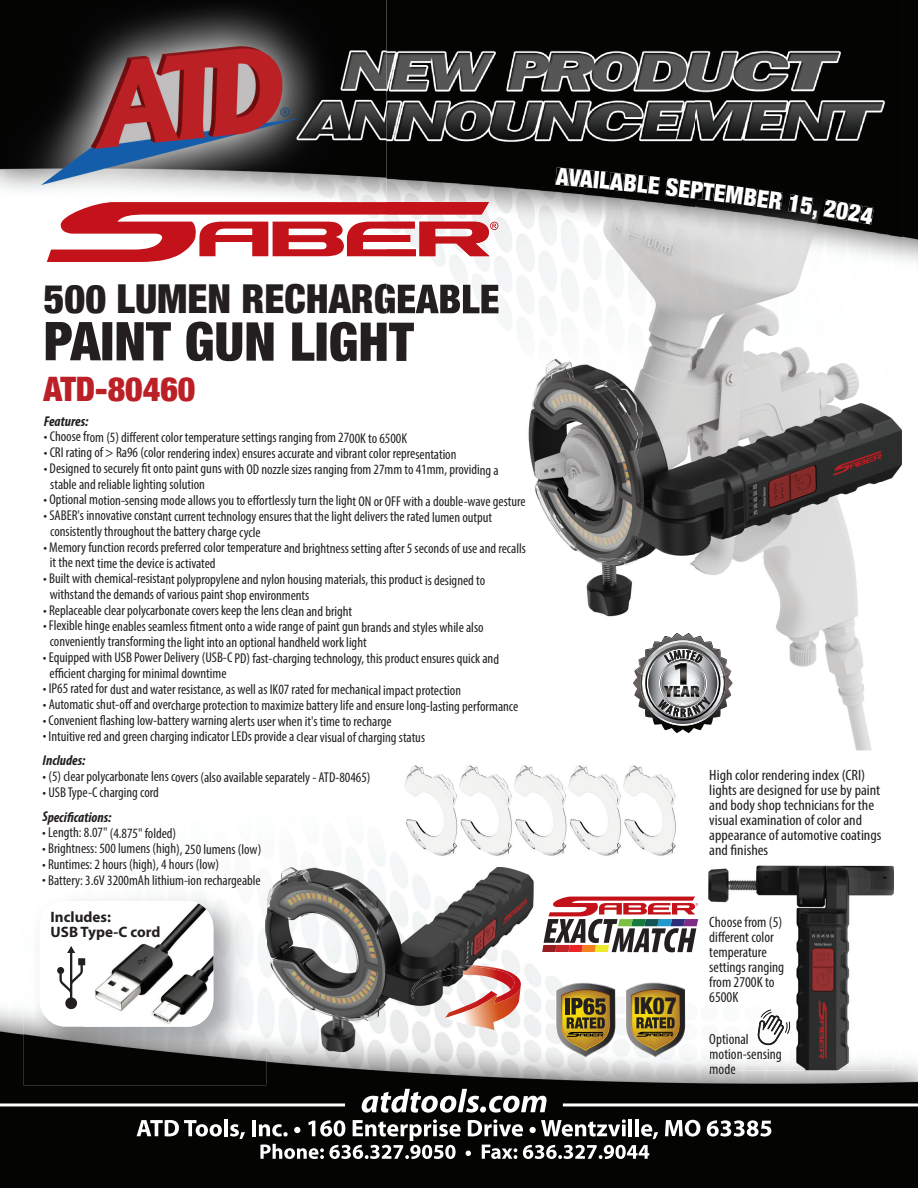
<style>
.page{position:relative;width:918px;height:1188px;background:#fff}
.page>*{position:absolute;margin:0;border:0;box-sizing:border-box;transform-origin:0 0}
.t1{font:900 condensed 53.55px "Helvetica Neue";color:#231f20}
.t2{font:900 condensed 39.9px "Helvetica Neue";color:#231f20}
.t3{font:900 condensed 33.75px "Helvetica Neue";color:#bc2027}
.t4{font:900 condensed 24.3px "Helvetica Neue";color:#fff}
.t5{font:900 condensed 24.3px "Helvetica Neue";color:#fdfdfd}
.t6{font:900 condensed 24.3px "Helvetica Neue";color:#fbfbfc}
.t7{font:900 condensed 23.4px "Helvetica Neue";color:#231f20}
.t8{font:700 15.15px/15.1px "Myriad Pro";color:#231f20}
.t9{font:condensed 15px/15px "Myriad Pro";color:#231f20;scale:1.07 1}
.t10{font:condensed 15px/15px "Myriad Pro";color:#231f20}
.t11{font:condensed 14.25px/15.1px "Myriad Pro";letter-spacing:-.005em;color:#231f20}
.t12{font:italic 700 condensed 14.25px "Myriad Pro";color:#231f20}
.s1{color:#fdfefe}
.s2{color:#fff}
.s3{color:#fcfdfd}
.s4{color:#fcfcfc}
.s5{color:#f7f8f7}
.s6{color:#fdfdfd}
</style>
<div class="page">
<img style="left:0;top:0;width:918px;height:1188px">
<hr style="left:0;top:1103px;width:345px;height:3px;background:#fff">
<hr style="left:563px;top:1103px;width:355px;height:3px;background:#fff">
<svg style="left:362px;top:1089px;width:117px;height:24px"></svg>
<div style="left:480px;top:1106px;width:6px;height:7px;background:#fff;border-radius:50%"></div>
<svg style="left:489px;top:1096px;width:58px;height:17px"></svg>
<svg style="left:137px;top:1120px;width:85px;height:17px"></svg>
<hr style="left:224px;top:1119px;width:4px;height:17px;background:#fff">
<svg style="left:230px;top:1124px;width:15px;height:15px"></svg>
<hr style="left:252px;top:1120px;width:4px;height:16px;background:#fff">
<svg style="left:665px;top:1120px;width:35px;height:17px"></svg>
<svg style="left:707px;top:1120px;width:64px;height:17px"></svg>
<svg style="left:259px;top:1119px;width:399px;height:40px"></svg>
<img style="left:23px;top:886px;width:243px;height:199px">
<div style="left:39px;top:901px;width:174px;height:126px;background:#fff;border-radius:27px"></div>
<img style="left:85px;top:901px;width:128px;height:126px">
<svg style="left:57px;top:946px;width:28px;height:63px"></svg>
<svg style="left:555px;top:983px;width:60px;height:75px;background:#968556"></svg>
<svg style="left:625px;top:983px;width:60px;height:74px"></svg>
<img style="left:708px;top:865px;width:186px;height:206px">
<img style="left:710px;top:917px;width:72px;height:12px">
<img style="left:710px;top:932px;width:64px;height:11px">
<img style="left:710px;top:948px;width:57px;height:12px">
<img style="left:710px;top:963px;width:74px;height:12px">
<img style="left:709px;top:977px;width:66px;height:11px">
<img style="left:710px;top:992px;width:28px;height:11px">
<img style="left:710px;top:1034px;width:39px;height:13px">
<img style="left:710px;top:1050px;width:72px;height:12px">
<img style="left:710px;top:1064px;width:25px;height:6px">
<svg style="left:758px;top:1010px;width:33px;height:35px"></svg>
<img style="left:387px;top:0;width:515px;height:750px">
<img style="left:555px;top:167px;width:15px;height:19px">
<img style="left:569px;top:169px;width:10px;height:18px">
<svg style="left:568px;top:168px;width:2px;height:18px"></svg>
<img style="left:579px;top:169px;width:15px;height:19px">
<img style="left:579px;top:170px;width:3px;height:17px">
<img style="left:593px;top:171px;width:6px;height:17px">
<img style="left:600px;top:171px;width:11px;height:19px">
<img style="left:609px;top:172px;width:16px;height:19px">
<svg style="left:609px;top:172px;width:2px;height:18px"></svg>
<img style="left:624px;top:174px;width:25px;height:19px">
<img style="left:648px;top:176px;width:12px;height:19px">
<img style="left:665px;top:178px;width:14px;height:19px">
<img style="left:679px;top:180px;width:12px;height:18px">
<img style="left:690px;top:181px;width:14px;height:19px">
<img style="left:702px;top:182px;width:13px;height:19px">
<img style="left:714px;top:184px;width:12px;height:18px">
<img style="left:725px;top:185px;width:19px;height:20px">
<img style="left:744px;top:188px;width:14px;height:18px">
<img style="left:757px;top:189px;width:12px;height:19px">
<img style="left:769px;top:191px;width:14px;height:19px">
<img style="left:788px;top:194px;width:10px;height:18px">
<img style="left:800px;top:196px;width:13px;height:19px">
<svg style="left:812px;top:210px;width:5px;height:10px"></svg>
<img style="left:823px;top:200px;width:14px;height:18px">
<img style="left:835px;top:201px;width:15px;height:20px">
<img style="left:633px;top:633px;width:100px;height:100px">
<img style="left:640px;top:675px;width:86px;height:51px">
<img style="left:636px;top:634px;width:95px;height:41px">
<img style="left:643px;top:642px;width:80px;height:36px">
<img style="left:647px;top:647px;width:72px;height:72px">
<svg style="left:647px;top:648px;width:71px;height:71px;background:#8c8c8d"></svg>
<svg style="left:47px;top:202px;width:451px;height:60px"></svg>
<img style="left:387px;top:433px;width:20px;height:13px">
<img style="left:387px;top:448px;width:69px;height:14px">
<img style="left:387px;top:464px;width:112px;height:14px">
<img style="left:387px;top:496px;width:138px;height:13px">
<img style="left:387px;top:512px;width:105px;height:13px">
<img style="left:387px;top:543px;width:139px;height:13px">
<img style="left:387px;top:575px;width:98px;height:13px">
<img style="left:387px;top:622px;width:97px;height:13px">
<img style="left:387px;top:653px;width:112px;height:14px">
<img style="left:387px;top:685px;width:73px;height:13px">
<img style="left:387px;top:700px;width:131px;height:14px">
<svg style="left:387px;top:716px;width:5px;height:13px"></svg>
<img style="left:387px;top:732px;width:38px;height:13px">
<img style="left:387px;top:284px;width:112px;height:30px">
<img style="left:387px;top:361px;width:27px;height:1px">
<img style="left:387px;top:322px;width:27px;height:39px">
<svg style="left:542px;top:897px;width:156px;height:55px"></svg>
<img style="left:399px;top:760px;width:284px;height:100px">
<img style="left:265px;top:867px;width:269px;height:185px">
<img style="left:265px;top:886px;width:1px;height:166px">
<img style="left:410px;top:965px;width:112px;height:39px">
<img style="left:445px;top:986px;width:76px;height:44px">
<img style="left:412px;top:967px;width:104px;height:29px">
<svg style="left:848px;top:204px;width:26px;height:21px"></svg>
<h2 class="t2" style="left:44px;top:274px;width:457px">500 LUMEN RECHARGEABLE</h2>
<h1 class="t1" style="left:44px;top:309px;width:372px">PAINT GUN LIGHT</h1>
<h3 class="t3" style="left:43px;top:368px;width:153px">ATD-80460</h3>
<p class="t12" style="left:44px;top:412px;width:46px">Features:</p>
<p class="t11" style="left:44px;top:431px;width:365px">• Choose from (5) different color temperature settings ranging from 2700K to 6500K</p>
<p class="t11" style="left:44px;top:447px;width:414px">• CRI rating of &gt; Ra96 (color rendering index) ensures accurate and vibrant color representation</p>
<p class="t11" style="left:50px;top:463px;width:450px;text-indent:-7px">• Designed to securely fit onto paint guns with OD nozzle sizes ranging from 27mm to 41mm, providing a stable and reliable lighting solution</p>
<p class="t11" style="left:44px;top:494px;width:484px">• Optional motion-sensing mode allows you to effortlessly turn the light ON or OFF with a double-wave gesture</p>
<p class="t11" style="left:50px;top:510px;width:444px;text-indent:-7px">• SABER's innovative constant current technology ensures that the light delivers the rated lumen output consistently throughout the battery charge cycle</p>
<p class="t11" style="left:50px;top:541px;width:478px;text-indent:-7px">• Memory function records preferred color temperature and brightness settingafter 5 seconds of use and recalls it the next time the device is activated</p>
<p class="t11" style="left:50px;top:573px;width:437px;text-indent:-7px">• Built with chemical-resistant polypropylene and nylon housing materials, this product is designed to withstand the demands of various paint shop environments</p>
<p class="t11" style="left:43px;top:604px;width:311px">• Replaceable clear polycarbonate covers keep the lens clean and bright</p>
<p class="t11" style="left:50px;top:620px;width:435px;text-indent:-7px">• Flexible hinge enables seamless fitment onto a wide range of paint gun brands and styles while also conveniently transforming the light into an optional handheld work light</p>
<p class="t11" style="left:50px;top:652px;width:451px;text-indent:-7px">• Equipped with USB Power Delivery (USB-C PD) fast-charging technology, this product ensures quick and efficient charging for minimal downtime</p>
<p class="t11" style="left:43px;top:683px;width:420px">• IP65 rated for dust and water resistance, as well as IK07 rated for mechanical impact protection</p>
<p class="t11" style="left:43px;top:699px;width:477px">• Automatic shut-off and overcharge protection to maximize battery life and ensure long-lasting performance</p>
<p class="t11" style="left:43px;top:714px;width:350px">• Convenient flashing low-battery warning alerts user when it's time to recharge</p>
<p class="t11" style="left:43px;top:730px;width:384px">• Intuitive red and green charging indicator LEDs provide a clear visual of charging status</p>
<p class="t12" style="left:43px;top:752px;width:44px">Includes:</p>
<p class="t11" style="left:43px;top:771px;width:330px">• (5) clear polycarbonate lens covers (also available separately - ATD-80465)</p>
<p class="t11" style="left:42px;top:786px;width:118px">• USB Type-C charging cord</p>
<p class="t12" style="left:42px;top:808px;width:71px">Specifications:</p>
<p class="t11" style="left:42px;top:827px;width:136px">• Length: 8.07" (4.875" folded)</p>
<p class="t11" style="left:42px;top:842px;width:221px">• Brightness: 500 lumens (high), 250 lumens (low)</p>
<p class="t11" style="left:42px;top:858px;width:178px">• Runtimes: 2 hours (high), 4 hours (low)</p>
<p class="t11" style="left:42px;top:874px;width:220px">• Battery: 3.6V 3200mAh lithium-ion rechargeable</p>
<p class="t8" style="left:51px;top:909px;width:111px">Includes:<br>USB Type-C cord</p>
<h3 class="t4" style="left:558px;top:161px;width:56px;rotate:5deg">AVAIL</h3>
<h3 class="t4" style="left:612px;top:166px;width:70px;rotate:6deg">ABLE S</h3>
<h3 class="t4" style="left:680px;top:173px;width:67px;rotate:7deg">EPT<span class="s1">E</span>M</h3>
<h3 class="t5" style="left:746px;top:181px;width:59px;rotate:8deg">B<span class="s2">E</span><span class="s3">R</span> <span class="s4">1</span></h3>
<h3 class="t6" style="left:803px;top:189px;width:50px;rotate:9deg">5<span class="s5">,</span> <span class="s6">2</span><span class="s2">0</span></h3>
<h3 class="t7" style="left:634px;top:992px;width:44px">IK07</h3>
<p class="t9" style="left:709px;top:769px;width:162px">High color rendering index (CRI) lights are designed for use by paint and body shop technicians for the visual examination of color and appearance of automotive coatings and finishes</p>
<p class="t10" style="left:709px;top:916px;width:76px">Choose from (5) different color temperature settings ranging from 2700K to<br>6500K</p>
<p class="t10" style="left:709px;top:1033px;width:74px">Optional motion-sensing mode</p>
<p class="t10" style="left:718px;top:931px;width:5px">f</p>
</div>
